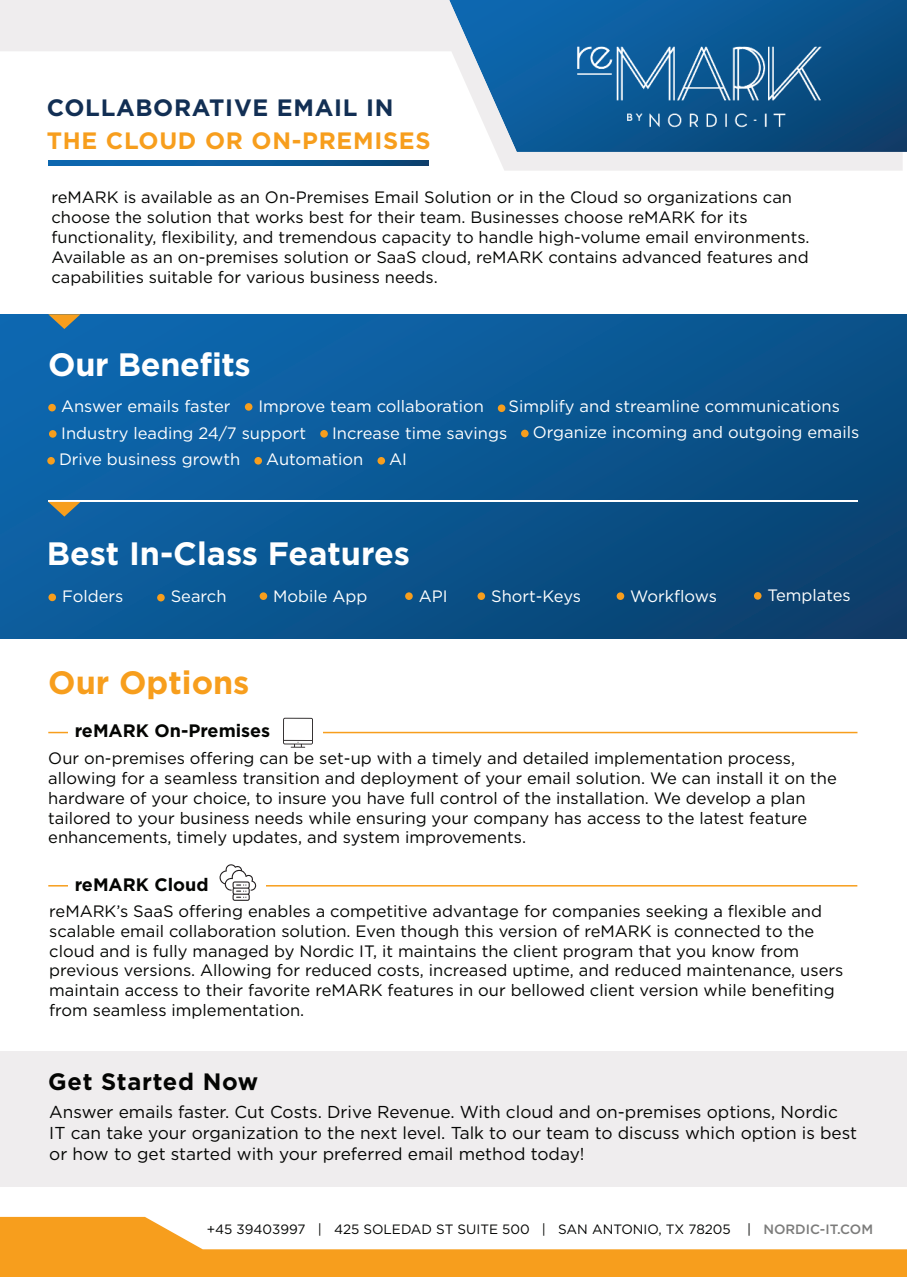
<style>
.page{position:relative;width:907px;height:1277px;background:#fff}
.page>*{position:absolute;margin:0;border:0;box-sizing:border-box;transform-origin:0 0}
.t1{font:700 32.25px "Gotham";letter-spacing:-.005em;color:#fff}
.t2{font:700 32.25px "Gotham";color:#f79e1d}
.t3{font:700 23.7px "Gotham";letter-spacing:.03em;color:#f79e1d}
.t4{font:700 23.7px "Gotham";letter-spacing:.03em;color:#122f54}
.t5{font:700 23.7px "Gotham";letter-spacing:.03em;color:#040503}
.t6{font:700 18px "Gotham";color:#040503}
.t7{font:17.25px/20.7px "Gotham";color:#040503}
.t8{font:16.5px/19.8px "Gotham";color:#040503}
.t9{font:16.5px/26.2px "Gotham";color:#fff}
.t10{font:13.5px "Gotham";color:#040503}
.s1{font-family:"Gotham HTF";font-weight:500;color:#7c7c7b}
</style>
<div class="page">
<svg style="left:0;top:314px;width:906px;height:324px;background:#0b5691"></svg>
<hr style="left:48px;top:731px;width:809px;height:2px;background:#f79e1d">
<svg style="left:0;top:0;width:902px;height:171px"></svg>
<svg style="left:449px;top:0;width:457px;height:152px;background:#24679c"></svg>
<img style="left:570px;top:45px;width:257px;height:83px">
<svg style="left:48px;top:161px;width:380px;height:5px;background:#0b5a98"></svg>
<hr style="left:48px;top:500px;width:809px;height:2px;background:#fff">
<svg style="left:48px;top:314px;width:32px;height:15px"></svg>
<svg style="left:48px;top:502px;width:32px;height:14px"></svg>
<div style="left:69px;top:719px;width:254px;height:26px;background:#fff"></div>
<div style="left:47px;top:457px;width:8px;height:7px;background:#f79e1d;border-radius:50%"></div>
<div style="left:254px;top:457px;width:8px;height:7px;background:#f79e1d;border-radius:50%"></div>
<div style="left:377px;top:457px;width:8px;height:7px;background:#f79e1d;border-radius:50%"></div>
<div style="left:48px;top:593px;width:8px;height:8px;background:#f79e1d;border-radius:50%"></div>
<div style="left:498px;top:404px;width:7px;height:8px;background:#f79e1d;border-radius:50%"></div>
<div style="left:320px;top:430px;width:8px;height:7px;background:#f79e1d;border-radius:50%"></div>
<div style="left:521px;top:429px;width:7px;height:8px;background:#f79e1d;border-radius:50%"></div>
<div style="left:245px;top:403px;width:7px;height:7px;background:#f79e1d;border-radius:50%"></div>
<hr style="left:48px;top:885px;width:809px;height:1px;background:#f79e1d">
<div style="left:48px;top:404px;width:8px;height:7px;background:#f79e1d;border-radius:50%"></div>
<div style="left:49px;top:430px;width:8px;height:7px;background:#f79e1d;border-radius:50%"></div>
<div style="left:157px;top:594px;width:8px;height:7px;background:#f79e1d;border-radius:50%"></div>
<div style="left:259px;top:592px;width:8px;height:8px;background:#f79e1d;border-radius:50%"></div>
<div style="left:405px;top:592px;width:7px;height:8px;background:#f79e1d;border-radius:50%"></div>
<div style="left:477px;top:592px;width:8px;height:8px;background:#f79e1d;border-radius:50%"></div>
<div style="left:616px;top:592px;width:8px;height:8px;background:#f79e1d;border-radius:50%"></div>
<div style="left:753px;top:592px;width:8px;height:7px;background:#f79e1d;border-radius:50%"></div>
<div style="left:69px;top:872px;width:197px;height:26px;background:#fff"></div>
<div style="left:0;top:1050px;width:906px;height:136px;background:#efedee"></div>
<svg style="left:0;top:1216px;width:906px;height:60px;fill:#f79e1d"></svg>
<svg style="left:283px;top:717px;width:30px;height:30px"></svg>
<svg style="left:219px;top:864px;width:37px;height:36px"></svg>
<h2 class="t4" style="left:47px;top:97px;width:348px">COLLABORATIVE EMAIL IN</h2>
<h2 class="t3" style="left:47px;top:130px;width:385px">THE CLOUD OR ON-PREMISES</h2>
<p class="t8" style="left:51px;top:188px;width:759px">reMARK is available as an On-Premises Email Solution or in the Cloud so organizations can choose the solution that works best for their team. Businesses choose reMARK for its functionality, flexibility, and tremendous capacity to handle high-volume email environments.<br>Available as an on-premises solution or SaaS cloud, reMARK contains advanced features and capabilities suitable for various business needs.</p>
<h1 class="t1" style="left:48px;top:350px;width:204px">Our Benefits</h1>
<p class="t9" style="left:508px;top:394px;width:333px">Simplify and streamline communications</p>
<p class="t9" style="left:61px;top:394px;width:171px">Answer emails faster</p>
<p class="t9" style="left:61px;top:394px;width:424px;text-indent:197px">Improve team collaboration<br>Industry leading 24/7 support</p>
<p class="t9" style="left:332px;top:420px;width:177px">Increase time savings</p>
<p class="t9" style="left:533px;top:420px;width:328px">Organize incoming and outgoing emails</p>
<p class="t9" style="left:59px;top:447px;width:183px">Drive business growth</p>
<p class="t9" style="left:266px;top:447px;width:99px">Automation</p>
<p class="t9" style="left:389px;top:447px;width:19px">AI</p>
<h1 class="t1" style="left:47px;top:539px;width:365px">Best In-Class Features</h1>
<p class="t9" style="left:62px;top:583px;width:63px">Folders</p>
<p class="t9" style="left:171px;top:583px;width:57px">Search</p>
<p class="t9" style="left:273px;top:583px;width:96px">Mobile App</p>
<p class="t9" style="left:418px;top:583px;width:30px">API</p>
<p class="t9" style="left:491px;top:583px;width:91px">Short-Keys</p>
<p class="t9" style="left:630px;top:583px;width:88px">Workflows</p>
<p class="t9" style="left:767px;top:583px;width:85px">Templates</p>
<h1 class="t2" style="left:48px;top:668px;width:203px">Our Options</h1>
<p class="t6" style="left:75px;top:723px;width:197px">reMARK On-Premises</p>
<p class="t8" style="left:48px;top:749px;width:790px">Our on-premises offering can be set-up with a timely and detailed implementation process, allowing for a seamless transition and deployment of your email solution. We can install it on the hardware of your choice, to insure you have full control of the installation. We develop a plan tailored to your business needs while ensuring your company has access to the latest feature enhancements, timely updates, and system improvements.</p>
<p class="t6" style="left:75px;top:876px;width:135px">reMARK Cloud</p>
<p class="t8" style="left:49px;top:902px;width:795px">reMARK’s SaaS offering enables a competitive advantage for companies seeking a flexible and scalable email collaboration solution. Even though this version of reMARK is connected to the cloud and is fully managed by Nordic IT, it maintains the client program that you know from previous versions. Allowing for reduced costs, increased uptime, and reduced maintenance, users maintain access to their favorite reMARK features in our bellowed client version while benefiting from seamless implementation.</p>
<h2 class="t5" style="left:48px;top:1071px;width:211px">Get Started Now</h2>
<p class="t7" style="left:49px;top:1102px;width:809px">Answer emails faster. Cut Costs. Drive Revenue. With cloud and on-premises options, Nordic<br>IT can take your organization to the next level. Talk to our team to discuss which option is best or how to get started with your preferred email method today!</p>
<p class="t10" style="left:207px;top:1222px;width:667px">+45 39403997 | 425 SOLEDAD ST SUITE 500 | SAN ANTONIO, TX 78205 | <span class="s1">NORDIC-IT.COM</span></p>
</div>
